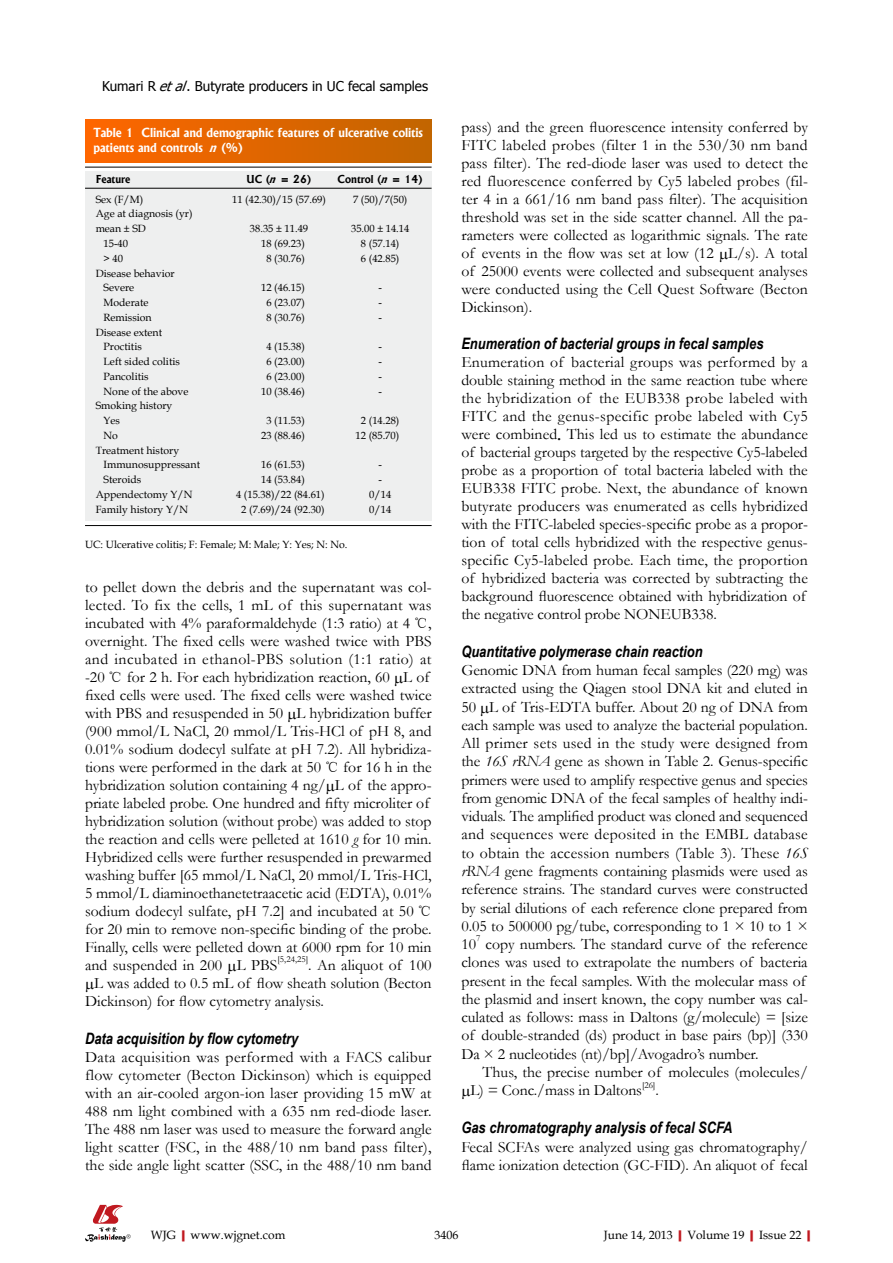
<style>
.page{position:relative;width:893px;height:1263px;background:#fff}
.page>*{position:absolute;margin:0;border:0;box-sizing:border-box;transform-origin:0 0}
.t1{font:15.75px/18px "Garamond";color:#000}
.t2{font:italic 700 15.75px "Arial Narrow";color:#000}
.t3{font:13.5px "Tahoma";color:#000}
.t4{font:700 12px/15px "Albertus";letter-spacing:-.005em;color:#fff}
.t5{font:12px "Book Antiqua";color:#000}
.t6{font:10.5px/14.7px "Book Antiqua";color:#000}
.t7{font:700 10.5px "Albertus";color:#000}
.t8{font:9.15px "Garamond";color:#000}
.s1{font-style:italic}
.s2{font-family:"Sim Sun";font-size:14.25px}
.s3{font-weight:700}
.s4{font-weight:700;color:#c01920}
</style>
<div class="page">
<svg style="left:85px;top:1205px;width:46px;height:37px"></svg>
<div style="left:85px;top:119px;width:347px;height:44px;background:linear-gradient(to right,#f60,#c16500)"></div>
<hr style="left:85px;top:167px;width:347px;height:1px;background:#000">
<div style="left:85px;top:172px;width:347px;height:349px;background:#eeefef"></div>
<hr style="left:85px;top:188px;width:347px;height:1px;background:#000">
<hr style="left:85px;top:525px;width:347px;height:1px;background:#000">
<p class="t3" style="left:102px;top:77px;width:327px">Kumari R <span class="s1">etal</span>. Butyrate producers in UC fecal samples</p>
<p class="t4" style="left:94px;top:125px;width:331px">Table 1 Clinical and demographic features of ulcerative colitis patients and controls <span class="s1">n</span> (%)</p>
<p class="t7" style="left:96px;top:173px;width:36px">Feature</p>
<p class="t7" style="left:247px;top:173px;width:66px">UC (<span class="s1">n</span> = 26)</p>
<p class="t7" style="left:338px;top:173px;width:87px">Control (<span class="s1">n</span> = 14)</p>
<p class="t6" style="left:96px;top:191px;width:49px">Sex (F/M)</p>
<p class="t6" style="left:232px;top:191px;width:95px">11 (42.30)/15 (57.69)</p>
<p class="t6" style="left:353px;top:191px;width:56px">7 (50)/7(50)</p>
<p class="t6" style="left:96px;top:206px;width:98px">Age at diagnosis (yr) mean ± SD</p>
<p class="t6" style="left:250px;top:221px;width:60px">38.35 ± 11.49</p>
<p class="t6" style="left:351px;top:221px;width:60px">35.00 ± 14.14</p>
<p class="t6" style="left:104px;top:236px;width:26px">15-40</p>
<p class="t6" style="left:261px;top:236px;width:45px">18 (69.23)</p>
<p class="t6" style="left:361px;top:236px;width:40px">8 (57.14)</p>
<p class="t6" style="left:104px;top:251px;width:21px">&gt; 40</p>
<p class="t6" style="left:266px;top:251px;width:40px">8 (30.76)</p>
<p class="t6" style="left:361px;top:251px;width:40px">6 (42.85)</p>
<p class="t6" style="left:104px;top:265px;width:73px;text-indent:-8px">Disease behavior<br>Severe</p>
<p class="t6" style="left:261px;top:280px;width:45px">12 (46.15)</p>
<p class="t6" style="left:378px;top:280px;width:5px">-</p>
<p class="t6" style="left:104px;top:295px;width:46px">Moderate</p>
<p class="t6" style="left:266px;top:295px;width:40px">6 (23.07)</p>
<p class="t6" style="left:378px;top:295px;width:5px">-</p>
<p class="t6" style="left:104px;top:310px;width:50px">Remission</p>
<p class="t6" style="left:266px;top:310px;width:40px">8 (30.76)</p>
<p class="t6" style="left:378px;top:310px;width:5px">-</p>
<p class="t6" style="left:104px;top:324px;width:60px;text-indent:-8px">Disease extent<br>Proctitis</p>
<p class="t6" style="left:266px;top:339px;width:40px">4 (15.38)</p>
<p class="t6" style="left:378px;top:339px;width:5px">-</p>
<p class="t6" style="left:104px;top:354px;width:78px">Left sided colitis</p>
<p class="t6" style="left:266px;top:354px;width:40px">6 (23.00)</p>
<p class="t6" style="left:378px;top:354px;width:5px">-</p>
<p class="t6" style="left:104px;top:369px;width:47px">Pancolitis</p>
<p class="t6" style="left:266px;top:369px;width:40px">6 (23.00)</p>
<p class="t6" style="left:378px;top:369px;width:5px">-</p>
<p class="t6" style="left:104px;top:383px;width:87px">None of the above</p>
<p class="t6" style="left:261px;top:383px;width:45px">10 (38.46)</p>
<p class="t6" style="left:378px;top:383px;width:5px">-</p>
<p class="t6" style="left:104px;top:398px;width:70px;text-indent:-8px">Smoking history<br>Yes</p>
<p class="t6" style="left:266px;top:413px;width:40px">3 (11.53)</p>
<p class="t6" style="left:361px;top:413px;width:40px">2 (14.28)</p>
<p class="t6" style="left:104px;top:428px;width:16px">No</p>
<p class="t6" style="left:261px;top:428px;width:45px">23 (88.46)</p>
<p class="t6" style="left:356px;top:428px;width:45px">12 (85.70)</p>
<p class="t6" style="left:104px;top:442px;width:98px;text-indent:-8px">Treatment history<br>Immunosuppressant</p>
<p class="t6" style="left:261px;top:457px;width:45px">16 (61.53)</p>
<p class="t6" style="left:378px;top:457px;width:5px">-</p>
<p class="t6" style="left:104px;top:472px;width:39px">Steroids</p>
<p class="t6" style="left:261px;top:472px;width:45px">14 (53.84)</p>
<p class="t6" style="left:378px;top:472px;width:5px">-</p>
<p class="t6" style="left:96px;top:487px;width:99px">Appendectomy Y/N</p>
<p class="t6" style="left:236px;top:487px;width:90px">4 (15.38)/22 (84.61)</p>
<p class="t6" style="left:369px;top:487px;width:24px">0/14</p>
<p class="t6" style="left:96px;top:501px;width:94px">Family history Y/N</p>
<p class="t6" style="left:241px;top:501px;width:85px">2 (7.69)/24 (92.30)</p>
<p class="t6" style="left:369px;top:501px;width:24px">0/14</p>
<p class="t6" style="left:85px;top:536px;width:264px">UC: Ulcerative colitis; F: Female; M: Male; Y: Yes; N: No.</p>
<p class="t1" style="left:85px;top:578px;width:348px">to pellet down the debris and the supernatant was col&shy;lected. To fix the cells, 1 mL of this supernatant was incubated with 4% paraformaldehyde (1:3 ratio) at 4 <span class="s2">℃</span>, overnight. The fixed cells were washed twice with PBS and incubated in ethanol-PBS solution (1:1 ratio) at -20 <span class="s2">℃</span> for 2 h. For each hybridization reaction, 60 L of fixed cells were used. The fixed cells were washed twice with PBS and resuspended in 50 L hybridization buffer (900 mmol/L NaCl, 20 mmol/L Tris-HCl of pH 8, and 0.01% sodium dodecyl sulfate at pH 7.2). All hybridiza&shy;tions were performed in the dark at 50 <span class="s2">℃</span> for 16 h in the hybridization solution containing 4 ng/ L of the appro&shy;priate labeled probe. One hundred and fifty microliter of hybridization solution (without probe) was added to stop the reaction and cells were pelleted at 1610 <span class="s1">g</span> for 10 min.<br>Hybridized cells were further resuspended in prewarmed washing buffer [65 mmol/L NaCl, 20 mmol/L Tris-HCl, 5 mmol/L diaminoethanetetraacetic acid (EDTA), 0.01% sodium dodecyl sulfate, pH 7.2] and incubated at 50 <span class="s2">℃ </span>for 20 min to remove non-specific binding of the probe.<br>Finally, cells were pelleted down at 6000 rpm for 10 min and suspended in 200 L PBS</p>
<p class="t8" style="left:277px;top:953px;width:32px">[5,24,25]</p>
<p class="t1" style="left:308px;top:956px;width:125px">. An aliquot of 100</p>
<p class="t1" style="left:94px;top:974px;width:339px">L was added to 0.5 mL of flow sheath solution (Becton</p>
<p class="t1" style="left:85px;top:992px;width:240px">Dickinson) for flow cytometry analysis.</p>
<p class="t2" style="left:85px;top:1026px;width:215px">Data acquisition by flow cytometry</p>
<p class="t1" style="left:85px;top:1047px;width:348px;text-align:justify">Data acquisition was performed with a FACS calibur flow cytometer (Becton Dickinson) which is equipped with an air-cooled argon-ion laser providing 15 mW at 488 nm light combined with a 635 nm red-diode laser.<br>The 488 nm laser was used to measure the forward angle light scatter (FSC, in the 488/10 nm band pass filter), the side angle light scatter (SSC, in the 488/10 nm band</p>
<p class="t1" style="left:461px;top:118px;width:348px;text-align:justify">pass) and the green fluorescence intensity conferred by FITC labeled probes (filter 1 in the 530/30 nm band pass filter). The red-diode laser was used to detect the red fluorescence conferred by Cy5 labeled probes (fil&shy;ter 4 in a 661/16 nm band pass filter). The acquisition threshold was set in the side scatter channel. All the pa&shy;rameters were collected as logarithmic signals. The rate of events in the flow was set at low (12 L/s). A total of 25000 events were collected and subsequent analyses were conducted using the Cell Quest Software (Becton Dickinson).</p>
<p class="t2" style="left:461px;top:332px;width:304px">Enumeration of bacterial groups in fecal samples</p>
<p class="t1" style="left:461px;top:353px;width:348px">Enumeration of bacterial groups was performed by a double staining method in the same reaction tube where the hybridization of the EUB338 probe labeled with FITC and the genus-specific probe labeled with Cy5 were combined<span class="s3">.</span> This led us to estimate the abundance of bacterial groups targeted by the respective Cy5-labeled probe as a proportion of total bacteria labeled with the EUB338 FITC probe. Next, the abundance of known butyrate producers was enumerated as cells hybridized with the FITC-labeled species-specific probe as a propor&shy;tion of total cells hybridized with the respective genus&shy;specific Cy5-labeled probe. Each time, the proportion of hybridized bacteria was corrected by subtracting the background fluorescence obtained with hybridization of the negative control probe NONEUB338.</p>
<p class="t2" style="left:461px;top:639px;width:243px">Quantitative polymerase chain reaction</p>
<p class="t1" style="left:461px;top:660px;width:348px;text-align:justify">Genomic DNA from human fecal samples (220 mg) was extracted using the Qiagen stool DNA kit and eluted in 50 L of Tris-EDTA buffer. About 20 ng of DNA from each sample was used to analyze the bacterial population.<br>All primer sets used in the study were designed from the <span class="s1">16S rRNA</span> gene as shown in Table 2. Genus-specific primers were used to amplify respective genus and species from genomic DNA of the fecal samples of healthy indi&shy;viduals. The amplified product was cloned and sequenced and sequences were deposited in the EMBL database to obtain the accession numbers (Table 3). These <span class="s1">16S rRNA</span> gene fragments containing plasmids were used as reference strains. The standard curves were constructed by serial dilutions of each reference clone prepared from 0.05 to 500000 pg/tube, corresponding to 1 × 10 to 1 × 10</p>
<p class="t8" style="left:476px;top:932px;width:6px">7</p>
<p class="t1" style="left:461px;top:934px;width:348px;text-indent:24px">copy numbers. The standard curve of the reference clones was used to extrapolate the numbers of bacteria present in the fecal samples. With the molecular mass of the plasmid and insert known, the copy number was cal&shy;culated as follows: mass in Daltons (g/molecule) = [size of double-stranded (ds) product in base pairs (bp)] (330<br>Da × 2 nucleotides (nt)/bp]/Avogadro’s number.</p>
<p class="t1" style="left:470px;top:1062px;width:339px;text-indent:12px">Thus, the precise number of molecules (molecules/<br>L) = Conc./mass in Daltons</p>
<p class="t8" style="left:642px;top:1078px;width:15px">[26]</p>
<p class="t1" style="left:655px;top:1081px;width:5px">.</p>
<p class="t2" style="left:461px;top:1116px;width:273px">Gas chromatography analysis of fecal SCFA</p>
<p class="t1" style="left:461px;top:1137px;width:348px">Fecal SCFAs were analyzed using gas chromatography/ flame ionization detection (GC-FID). An aliquot of fecal</p>
<p class="t5" style="left:151px;top:1226px;width:136px">WJG<span class="s4">|</span>www.wjgnet.com</p>
<p class="t5" style="left:434px;top:1226px;width:25px">3406</p>
<p class="t5" style="left:604px;top:1226px;width:214px">June 14, 2013<span class="s4">|</span>Volume 19<span class="s4">|</span>Issue 22<span class="s4">|</span></p>
</div>
